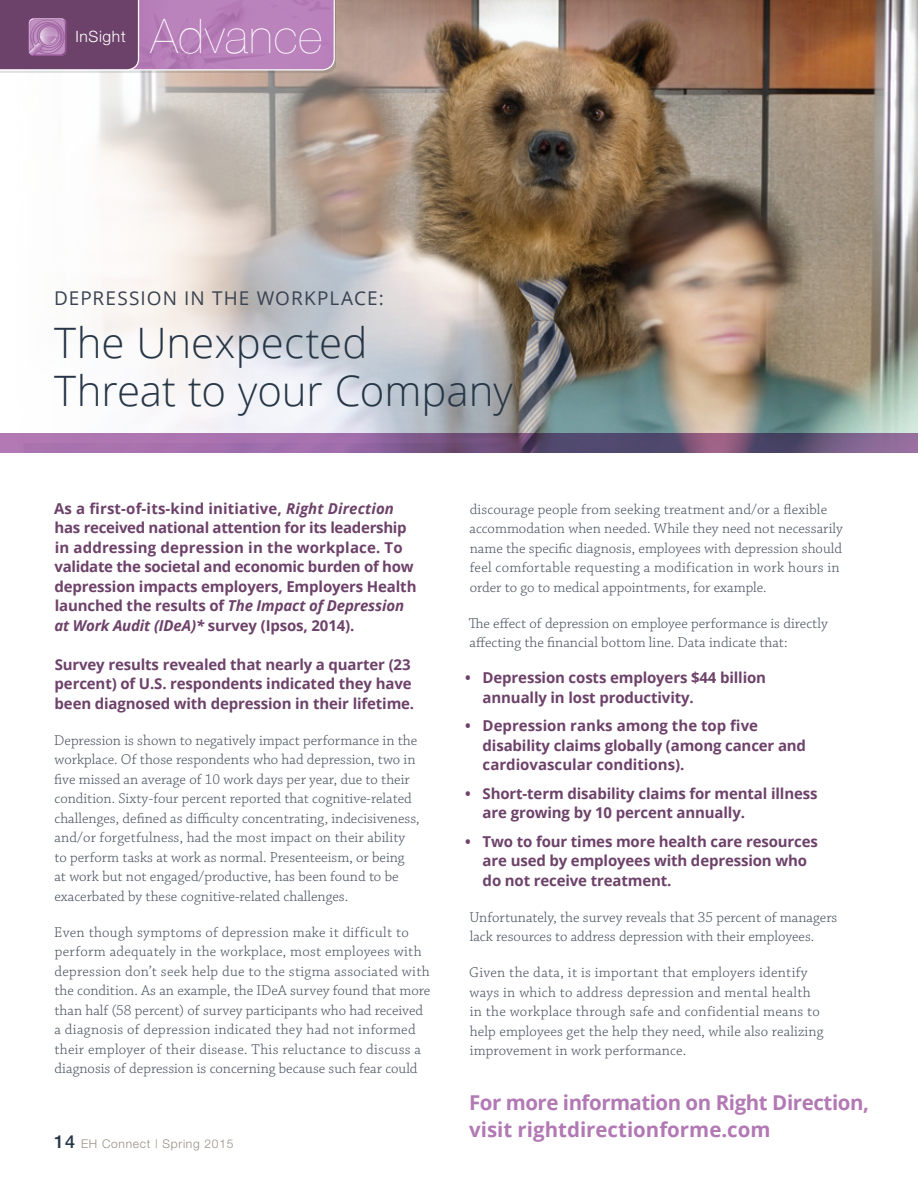
<style>
.page{position:relative;width:918px;height:1188px;background:#fff}
.page>*{position:absolute;margin:0;border:0;box-sizing:border-box;transform-origin:0 0}
.t1{font:200 47.4px "Helvetica Neue";letter-spacing:.02em;color:#fff}
.t2{font:300 42px/48.2px "Open Sans";color:#273646}
.t3{font:700 20.4px/27px "Open Sans";letter-spacing:-.02em;color:#b279b4}
.t4{font:19.05px "Open Sans";letter-spacing:.055em;color:#394251}
.t5{font:300 15.6px "Helvetica Neue";letter-spacing:.04em;color:#fff}
.t6{font:300 15px/19.5px "Chaparral Pro";letter-spacing:.005em;color:#48505e}
.t7{font:700 15px/19.5px "Open Sans";letter-spacing:-.01em;color:#6d426a}
.t8{font:300 12px "Helvetica Neue";letter-spacing:.06em;color:#968e82}
.s1{font-style:italic}
.s2{font-weight:500;font-size:18px;color:#273646}
</style>
<div class="page">
<img style="left:622px;top:0;width:296px;height:433px">
<img style="left:147px;top:0;width:475px;height:433px">
<svg style="left:141px;top:73px;width:6px;height:260px;fill:#f9f4f1"></svg>
<div style="left:0;top:0;width:336px;height:73px;background:#273646;opacity:.15"></div>
<svg style="left:0;top:0;width:335px;height:71px;background:#9f6e9f"></svg>
<svg style="left:49px;top:38px;width:7px;height:7px"></svg>
<svg style="left:0;top:433px;width:918px;height:20px;background:#835f8f"></svg>
<p class="t5" style="left:75px;top:30px;width:52px">InSight</p>
<h1 class="t1" style="left:150px;top:9px;width:173px">Advance</h1>
<p class="t4" style="left:54px;top:287px;width:331px">DEPRESSION IN THE WORKPLACE:</p>
<h2 class="t2" style="left:54px;top:323px;width:460px">The Unexpected<br>Threat to your Company</h2>
<p class="t7" style="left:54px;top:498px;width:364px">As a first-of-its-kind initiative, <span class="s1">Right Direction </span>has received national attention for its leadership in addressing depression in the workplace. To validate the societal and economic burden of how depression impacts employers, Employers Health launched the results of <span class="s1">The Impact of Depression at Work Audit (IDeA)*</span> survey (Ipsos, 2014).</p>
<p class="t7" style="left:55px;top:654px;width:361px">Survey results revealed that nearly a quarter (23 percent) of U.S. respondents indicated they have been diagnosed with depression in their lifetime.</p>
<p class="t6" style="left:54px;top:732px;width:367px">Depression is shown to negatively impact performance in the workplace. Of those respondents who had depression, two in five missed an average of 10 work days per year, due to their condition. Sixty-four percent reported that cognitive-related challenges, defined as difficulty concentrating, indecisiveness, and/or forgetfulness, had the most impact on their ability to perform tasks at work as normal. Presenteeism, or being<br>at work but not engaged/productive, has been found to be exacerbated by these cognitive-related challenges.</p>
<p class="t6" style="left:54px;top:924px;width:378px">Even though symptoms of depression make it difficult to perform adequately in the workplace, most employees with depression don’t seek help due to the stigma associated with the condition. As an example, the IDeA survey found that more than half (58 percent) of survey participants who had received a diagnosis of depression indicated they had not informed their employer of their disease. This reluctance to discuss a diagnosis of depression is concerning because such fear could</p>
<p class="t8" style="left:54px;top:1139px;width:181px"><span class="s2">14</span> EH Connect | Spring 2015</p>
<p class="t6" style="left:470px;top:500px;width:375px">discourage people from seeking treatment and/or a flexible accommodation when needed. While they need not necessarily name the specific diagnosis, employees with depression should feel comfortable requesting a modification in work hours in order to go to medical appointments, for example.</p>
<p class="t6" style="left:469px;top:614px;width:361px">The effect of depression on employee performance is directly affecting the financial bottom line. Data indicate that:</p>
<p class="t7" style="left:483px;top:668px;width:285px;text-indent:-18px">• Depression costs employers $44 billion annually in lost productivity.</p>
<p class="t7" style="left:483px;top:716px;width:325px;text-indent:-18px">• Depression ranks among the top five disability claims globally (among cancer and cardiovascular conditions).</p>
<p class="t7" style="left:483px;top:783px;width:336px;text-indent:-18px">• Short-term disability claims for mental illness are growing by 10 percent annually.</p>
<p class="t7" style="left:483px;top:831px;width:337px;text-indent:-18px">• Two to four times more health care resources are used by employees with depression who do not receive treatment.</p>
<p class="t6" style="left:469px;top:908px;width:370px">Unfortunately, the survey reveals that 35 percent of managers lack resources to address depression with their employees.</p>
<p class="t6" style="left:469px;top:964px;width:356px">Given the data, it is important that employers identify ways in which to address depression and mental health in the workplace through safe and confidential means to help employees get the help they need, while also realizing improvement in work performance.</p>
<h3 class="t3" style="left:469px;top:1089px;width:401px">For more information on Right Direction, visit rightdirectionforme.com</h3>
</div>
